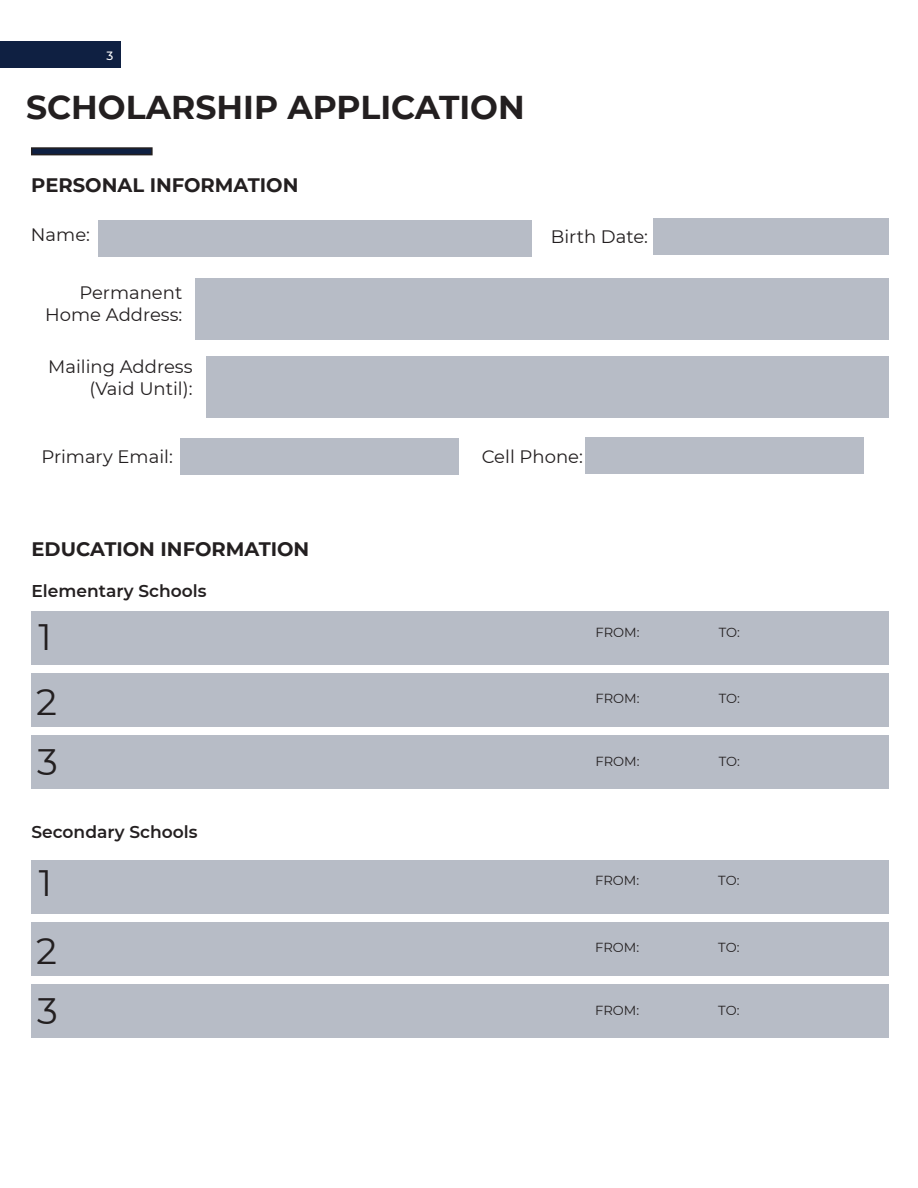
<style>
.page{position:relative;width:918px;height:1188px;background:#fff}
.page>*{position:absolute;margin:0;border:0;box-sizing:border-box;transform-origin:0 0}
.t1{font:36.75px "Montserrat";color:#231f20}
.t2{font:700 33px "Montserrat";color:#231f20}
.t3{font:700 19.5px "Montserrat";color:#231f20}
.t4{font:18px "Montserrat";color:#231f20}
.t5{font:600 17.1px "Montserrat";color:#231f20}
.t6{font:13.2px "Montserrat";color:#231f20}
.t7{font:13.05px "Montserrat";color:#231f20}
.t8{font:500 12px "Montserrat";color:#fff}
</style>
<div class="page">
<div style="left:0;top:42px;width:120px;height:26px;background:#0f2042"></div>
<div style="left:32px;top:148px;width:120px;height:7px;background:#0f2042"></div>
<div style="left:31px;top:147px;width:122px;height:8px;border:2px solid #231f20"></div>
<div style="left:195px;top:278px;width:694px;height:62px;background:#b7bcc6"></div>
<div style="left:206px;top:356px;width:683px;height:61px;background:#b7bcc6"></div>
<div style="left:181px;top:438px;width:278px;height:36px;background:#b7bcc6"></div>
<div style="left:98px;top:220px;width:434px;height:37px;background:#b7bcc6"></div>
<div style="left:586px;top:437px;width:278px;height:37px;background:#b7bcc6"></div>
<div style="left:653px;top:218px;width:236px;height:37px;background:#b7bcc6"></div>
<div style="left:31px;top:611px;width:858px;height:54px;background:#b7bcc6"></div>
<div style="left:31px;top:673px;width:858px;height:54px;background:#b7bcc6"></div>
<div style="left:31px;top:735px;width:858px;height:54px;background:#b7bcc6"></div>
<div style="left:31px;top:860px;width:858px;height:54px;background:#b7bcc6"></div>
<div style="left:31px;top:922px;width:858px;height:54px;background:#b7bcc6"></div>
<div style="left:31px;top:984px;width:858px;height:54px;background:#b7bcc6"></div>
<p class="t8" style="left:106px;top:48px;width:8px">3</p>
<p class="t2" style="left:26px;top:83px;width:500px">SCHOLARSHIP APPLICATION</p>
<p class="t3" style="left:31px;top:171px;width:269px">PERSONAL INFORMATION</p>
<p class="t4" style="left:31px;top:223px;width:61px">Name:</p>
<p class="t4" style="left:79px;top:281px;width:104px">Permanent</p>
<p class="t4" style="left:45px;top:302px;width:139px">Home Address:</p>
<p class="t4" style="left:48px;top:354px;width:146px">Mailing Address</p>
<p class="t4" style="left:89px;top:376px;width:105px">(Vaid Until):</p>
<p class="t4" style="left:551px;top:224px;width:99px">Birth Date:</p>
<p class="t4" style="left:41px;top:444px;width:133px">Primary Email:</p>
<p class="t4" style="left:482px;top:444px;width:103px">Cell Phone:</p>
<p class="t3" style="left:32px;top:535px;width:279px">EDUCATION INFORMATION</p>
<p class="t5" style="left:32px;top:579px;width:176px">Elementary Schools</p>
<p class="t1" style="left:39px;top:612px;width:15px">1</p>
<p class="t1" style="left:36px;top:677px;width:22px">2</p>
<p class="t1" style="left:37px;top:737px;width:22px">3</p>
<p class="t5" style="left:31px;top:820px;width:168px">Secondary Schools</p>
<p class="t1" style="left:39px;top:857px;width:15px">1</p>
<p class="t1" style="left:36px;top:925px;width:22px">2</p>
<p class="t1" style="left:37px;top:985px;width:22px">3</p>
<p class="t6" style="left:596px;top:623px;width:46px">FROM:</p>
<p class="t6" style="left:719px;top:623px;width:23px">TO:</p>
<p class="t6" style="left:596px;top:690px;width:46px">FROM:</p>
<p class="t6" style="left:719px;top:690px;width:23px">TO:</p>
<p class="t6" style="left:596px;top:752px;width:46px">FROM:</p>
<p class="t6" style="left:719px;top:752px;width:23px">TO:</p>
<p class="t7" style="left:595px;top:872px;width:46px">FROM:</p>
<p class="t7" style="left:718px;top:872px;width:23px">TO:</p>
<p class="t7" style="left:595px;top:939px;width:46px">FROM:</p>
<p class="t7" style="left:718px;top:939px;width:23px">TO:</p>
<p class="t7" style="left:595px;top:1001px;width:46px">FROM:</p>
<p class="t7" style="left:718px;top:1001px;width:23px">TO:</p>
</div>
